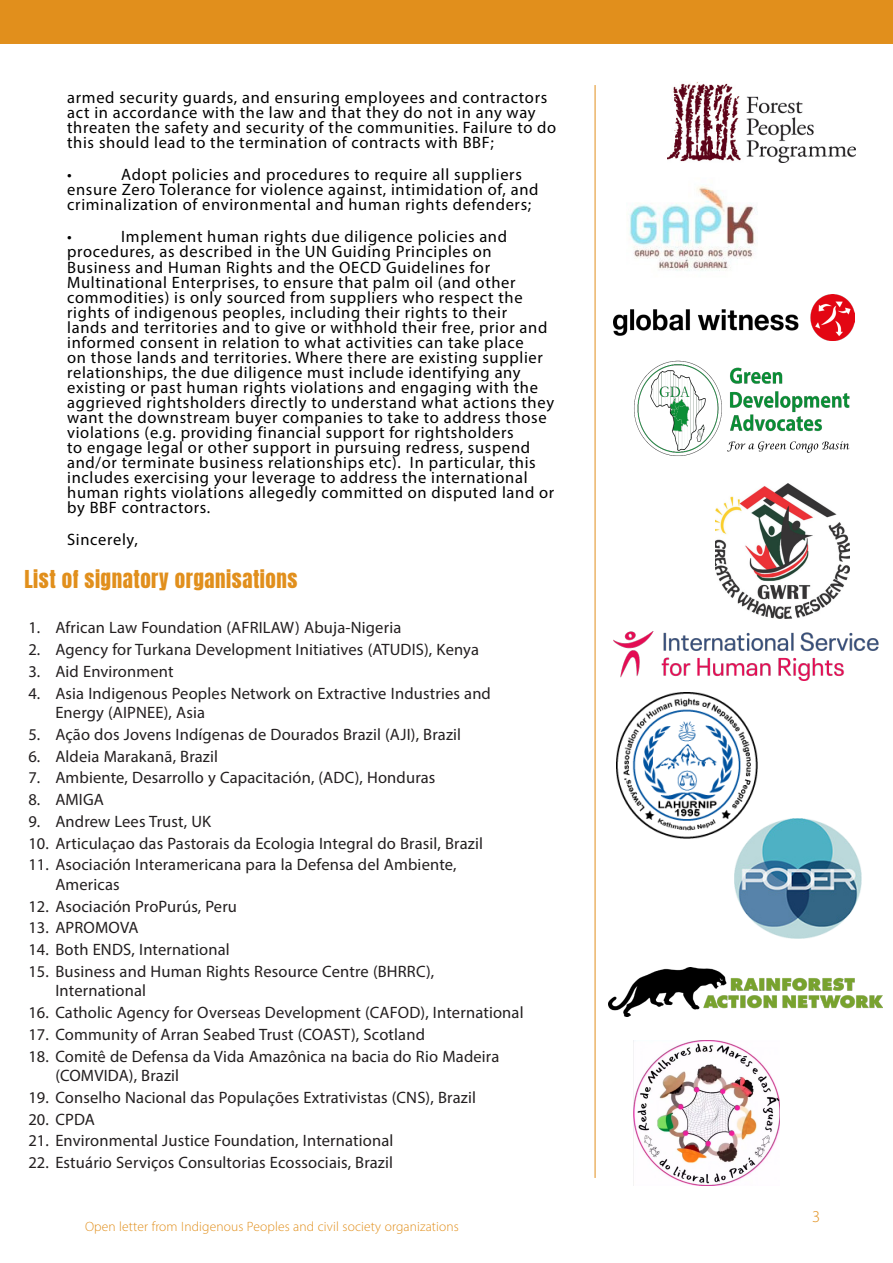
<style>
.page{position:relative;width:893px;height:1263px;background:#fff}
.page>*{position:absolute;margin:0;border:0;box-sizing:border-box;transform-origin:0 0}
.heading_2{font:21px "Anton";letter-spacing:.025em;color:#e18f1c}
.txt{font:16.5px/15px "Myriad Pro";letter-spacing:.04em;color:#000}
.t1{font:16.5px/19.5px "Myriad Pro";letter-spacing:.01em;color:#231f20}
.t2{font:300 16.5px "Myriad Pro";color:#e18f1c}
.t3{font:300 13.5px "Myriad Pro";letter-spacing:.01em;color:#e18f1c}
</style>
<div class="page">
<div style="left:0;top:0;width:893px;height:44px;background:#e18f1c"></div>
<hr style="left:595px;top:85px;width:1px;height:1093px;background:#e18f1c">
<img style="left:617px;top:693px;width:140px;height:145px">
<img style="left:614px;top:631px;width:265px;height:50px">
<img style="left:734px;top:819px;width:128px;height:119px">
<img style="left:608px;top:967px;width:274px;height:49px">
<img style="left:667px;top:82px;width:188px;height:81px">
<img style="left:634px;top:340px;width:216px;height:116px">
<img style="left:614px;top:294px;width:241px;height:46px">
<img style="left:634px;top:1040px;width:146px;height:146px">
<img style="left:629px;top:186px;width:127px;height:85px">
<img style="left:715px;top:484px;width:135px;height:134px">
<p class="txt" style="left:67px;top:90px;width:491px">armed security guards, and ensuring employees and contractors act in accordance with the law and that they do not in any way threaten the safety and security of the communities. Failure to do this should lead to the termination of contracts with BBF;</p>
<p class="txt" style="left:67px;top:167px;width:6px">•</p>
<p class="txt" style="left:67px;top:167px;width:473px;text-indent:54px">Adopt policies and procedures to require all suppliers ensure Zero Tolerance for violence against, intimidation of, and criminalization of environmental and human rights defenders;</p>
<p class="txt" style="left:67px;top:229px;width:6px">•</p>
<p class="txt" style="left:67px;top:229px;width:489px;text-indent:54px">Implement human rights due diligence policies and procedures, as described in the UN Guiding Principles on Business and Human Rights and the OECD Guidelines for Multinational Enterprises, to ensure that palm oil (and other commodities) is only sourced from suppliers who respect the rights of indigenous peoples, including their rights to their<br>lands and territories and to give or withhold their free, prior and informed consent in relation to what activities can take place<br>on those lands and territories. Where there are existing supplier relationships, the due diligence must include identifying any existing or past human rights violations and engaging with the aggrieved rightsholders directly to understand what actions they want the downstream buyer companies to take to address those violations (e.g. providing financial support for rightsholders<br>to engage legal or other support in pursuing redress, suspend and/or terminate business relationships etc). In particular, this includes exercising your leverage to address the international human rights violations allegedly committed on disputed land or by BBF contractors.</p>
<p class="txt" style="left:67px;top:531px;width:72px">Sincerely,</p>
<p class="heading_2" style="left:24px;top:568px;width:275px">List of signatory organisations</p>
<p class="t1" style="left:28px;top:618px;width:374px">1. African Law Foundation (AFRILAW) Abuja-Nigeria</p>
<p class="t1" style="left:28px;top:639px;width:452px">2. Agency for Turkana Development Initiatives (ATUDIS), Kenya</p>
<p class="t1" style="left:28px;top:661px;width:147px">3. Aid Environment</p>
<p class="t1" style="left:55px;top:683px;width:437px;text-indent:-27px">4. Asia Indigenous Peoples Network on Extractive Industries and<br>Energy (AIPNEE), Asia</p>
<p class="t1" style="left:28px;top:724px;width:434px">5. Ação dos Jovens Indígenas de Dourados Brazil (AJI), Brazil</p>
<p class="t1" style="left:28px;top:746px;width:191px">6. Aldeia Marakanã, Brazil</p>
<p class="t1" style="left:28px;top:768px;width:409px">7. Ambiente, Desarrollo y Capacitación, (ADC), Honduras</p>
<p class="t1" style="left:28px;top:789px;width:77px">8. AMIGA</p>
<p class="t1" style="left:28px;top:811px;width:184px">9. Andrew Lees Trust, UK</p>
<p class="t1" style="left:28px;top:833px;width:456px">10. Articulaçao das Pastorais da Ecologia Integral do Brasil, Brazil</p>
<p class="t1" style="left:55px;top:855px;width:403px;text-indent:-27px">11. Asociación Interamericana para la Defensa del Ambiente,<br>Americas</p>
<p class="t1" style="left:28px;top:896px;width:210px">12. Asociación ProPurús, Peru</p>
<p class="t1" style="left:28px;top:918px;width:112px">13. APROMOVA</p>
<p class="t1" style="left:28px;top:939px;width:203px">14. Both ENDS, International</p>
<p class="t1" style="left:55px;top:961px;width:380px;text-indent:-27px">15. Business and Human Rights Resource Centre (BHRRC),<br>International</p>
<p class="t1" style="left:28px;top:1002px;width:497px">16. Catholic Agency for Overseas Development (CAFOD), International</p>
<p class="t1" style="left:28px;top:1024px;width:398px">17. Community of Arran Seabed Trust (COAST), Scotland</p>
<p class="t1" style="left:55px;top:1046px;width:445px;text-indent:-27px">18. Comitê de Defensa da Vida Amazônica na bacia do Rio Madeira (COMVIDA), Brazil</p>
<p class="t1" style="left:28px;top:1087px;width:449px">19. Conselho Nacional das Populações Extrativistas (CNS), Brazil</p>
<p class="t1" style="left:28px;top:1109px;width:68px">20. CPDA</p>
<p class="t1" style="left:28px;top:1131px;width:367px">21. Environmental Justice Foundation, International</p>
<p class="t1" style="left:28px;top:1152px;width:366px">22. Estuário Serviços Consultorias Ecossociais, Brazil</p>
<p class="t3" style="left:85px;top:1218px;width:375px">Open letter from Indigenous Peoples and civil society organizations</p>
<p class="t2" style="left:812px;top:1207px;width:10px">3</p>
</div>
